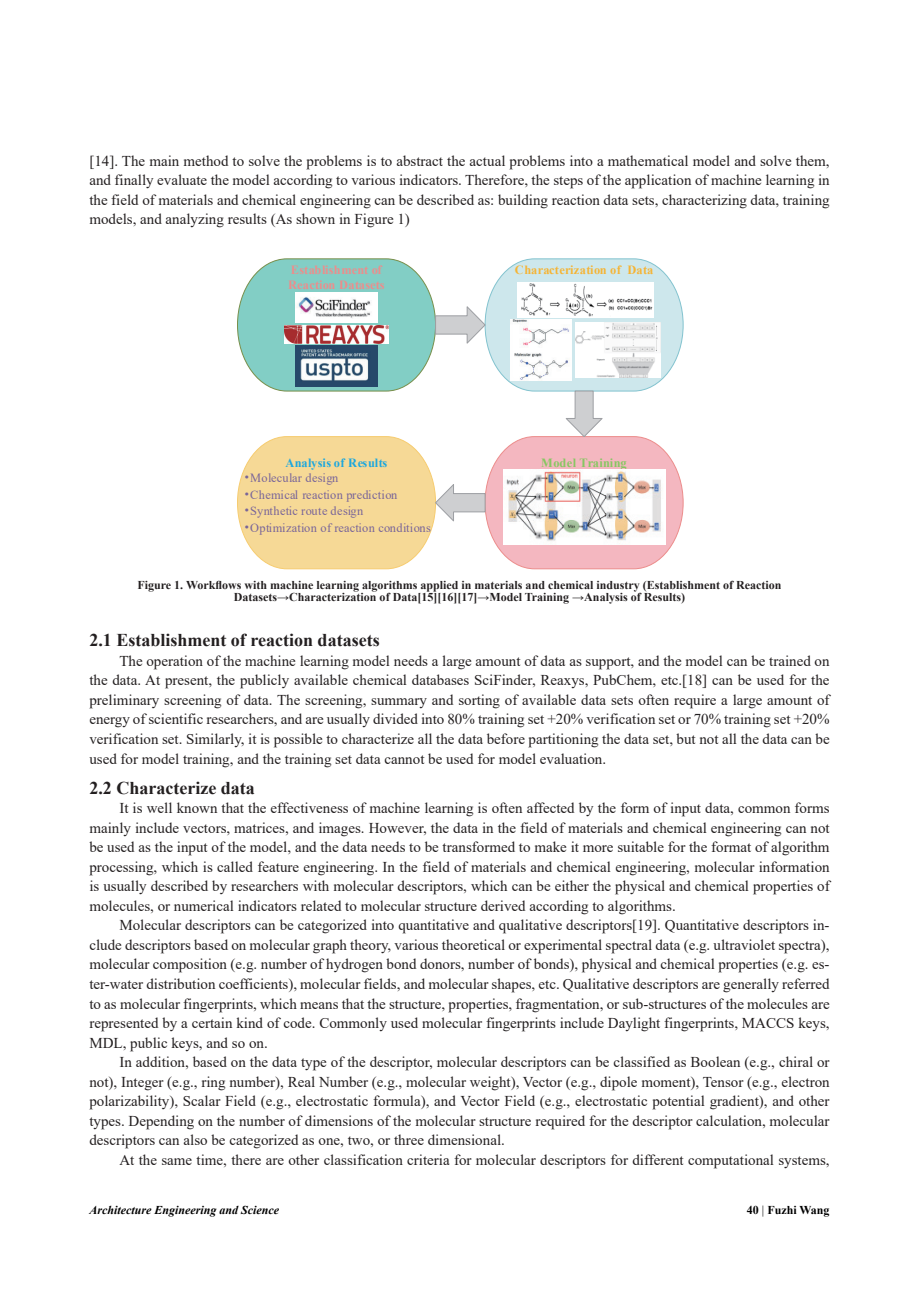
<style>
.page{position:relative;width:919px;height:1289px;background:#fff}
.page>*{position:absolute;margin:0;border:0;box-sizing:border-box;transform-origin:0 0}
.二级{font:700 18px "Times New Roman";color:#231f20}
.正文{font:15px/19.5px "Times New Roman";color:#231f20;text-align:justify}
.t1{font:12.6px "Times New Roman";letter-spacing:.02em;color:#796599}
.t2{font:700 12.6px/15.5px "Times New Roman";letter-spacing:.015em;color:#ec8d8c}
.t3{font:700 12.6px "Times New Roman";letter-spacing:.02em;color:#f5b435}
.t4{font:700 12.6px "Times New Roman";letter-spacing:.03em;color:#1da7dd}
.t5{font:700 12.6px "Times New Roman";letter-spacing:.025em;color:#87c762}
.图题{font:700 12px/12px "Times New Roman";color:#231f20;text-align:center}
.t6{font:italic 700 12px "Times New Roman";color:#000}
.t7{font:700 12px "Times New Roman";color:#000}
.s1{font-family:"Sim Sun"}
.s2{font-weight:400}
</style>
<div class="page">
<svg style="left:237px;top:258px;width:446px;height:311px"></svg>
<img style="left:517px;top:282px;width:137px;height:35px">
<img style="left:511px;top:319px;width:60px;height:61px">
<img style="left:575px;top:322px;width:85px;height:56px">
<img style="left:503px;top:469px;width:162px;height:75px">
<p class="正文" style="left:89px;top:150px;width:741px">[14]. The main method to solve the problems is to abstract the actual problems into a mathematical model and solve them, and finally evaluate the model according to various indicators. Therefore, the steps of the application of machine learning in the field of materials and chemical engineering can be described as: building reaction data sets, characterizing data, training models, and analyzing results (As shown in Figure 1)</p>
<p class="t2" style="left:288px;top:261px;width:98px">Establishment of<br>Reaction Datasets</p>
<p class="t3" style="left:514px;top:260px;width:140px">Characterization of Data</p>
<p class="t4" style="left:285px;top:453px;width:103px">Analysis of Results</p>
<p class="t5" style="left:541px;top:453px;width:87px">Model Training</p>
<p class="t1" style="left:244px;top:468px;width:96px"><span class="s1">•</span>Molecular design</p>
<p class="t1" style="left:244px;top:485px;width:155px"><span class="s1">•</span>Chemical reaction prediction</p>
<p class="t1" style="left:244px;top:502px;width:121px"><span class="s1">•</span>Synthetic route design</p>
<p class="t1" style="left:244px;top:519px;width:188px"><span class="s1">•</span>Optimization of reaction conditions</p>
<p class="图题" style="left:137px;top:579px;width:645px">Figure 1. Workflows with machine learning algorithms applied in materials and chemical industry (Establishment of Reaction<br>Datasets→Characterization of Data[15][16][17]→Model Training →Analysis of Results)</p>
<p class="二级" style="left:89px;top:627px;width:292px">2.1 Establishment of reaction datasets</p>
<p class="正文" style="left:89px;top:650px;width:741px;text-indent:30px">The operation of the machine learning model needs a large amount of data as support, and the model can be trained on the data. At present, the publicly available chemical databases SciFinder, Reaxys, PubChem, etc.[18] can be used for the preliminary screening of data. The screening, summary and sorting of available data sets often require a large amount of energy of scientific researchers, and are usually divided into 80% training set +20% verification set or 70% training set +20% verification set. Similarly, it is possible to characterize all the data before partitioning the data set, but not all the data can be used for model training, and the training set data cannot be used for model evaluation.</p>
<p class="二级" style="left:89px;top:774px;width:167px">2.2 Characterize data</p>
<p class="正文" style="left:89px;top:798px;width:741px;text-indent:30px">It is well known that the effectiveness of machine learning is often affected by the form of input data, common forms mainly include vectors, matrices, and images. However, the data in the field of materials and chemical engineering can not be used as the input of the model, and the data needs to be transformed to make it more suitable for the format of algorithm processing, which is called feature engineering. In the field of materials and chemical engineering, molecular information is usually described by researchers with molecular descriptors, which can be either the physical and chemical properties of molecules, or numerical indicators related to molecular structure derived according to algorithms.</p>
<p class="正文" style="left:89px;top:915px;width:741px;text-indent:30px">Molecular descriptors can be categorized into quantitative and qualitative descriptors[19]. Quantitative descriptors in&shy;clude descriptors based on molecular graph theory, various theoretical or experimental spectral data (e.g. ultraviolet spectra), molecular composition (e.g. number of hydrogen bond donors, number of bonds), physical and chemical properties (e.g. es&shy;ter-water distribution coefficients), molecular fields, and molecular shapes, etc. Qualitative descriptors are generally referred to as molecular fingerprints, which means that the structure, properties, fragmentation, or sub-structures of the molecules are represented by a certain kind of code. Commonly used molecular fingerprints include Daylight fingerprints, MACCS keys, MDL, public keys, and so on.</p>
<p class="正文" style="left:89px;top:1051px;width:741px;text-indent:30px">In addition, based on the data type of the descriptor, molecular descriptors can be classified as Boolean (e.g., chiral or not), Integer (e.g., ring number), Real Number (e.g., molecular weight), Vector (e.g., dipole moment), Tensor (e.g., electron polarizability), Scalar Field (e.g., electrostatic formula), and Vector Field (e.g., electrostatic potential gradient), and other types. Depending on the number of dimensions of the molecular structure required for the descriptor calculation, molecular descriptors can also be categorized as one, two, or three dimensional.</p>
<p class="正文" style="left:119px;top:1149px;width:711px">At the same time, there are other classification criteria for molecular descriptors for different computational systems,</p>
<p class="t6" style="left:89px;top:1201px;width:191px">Architecture Engineering and Science</p>
<p class="t7" style="left:746px;top:1201px;width:84px">40 <span class="s2">|</span> Fuzhi Wang</p>
</div>
